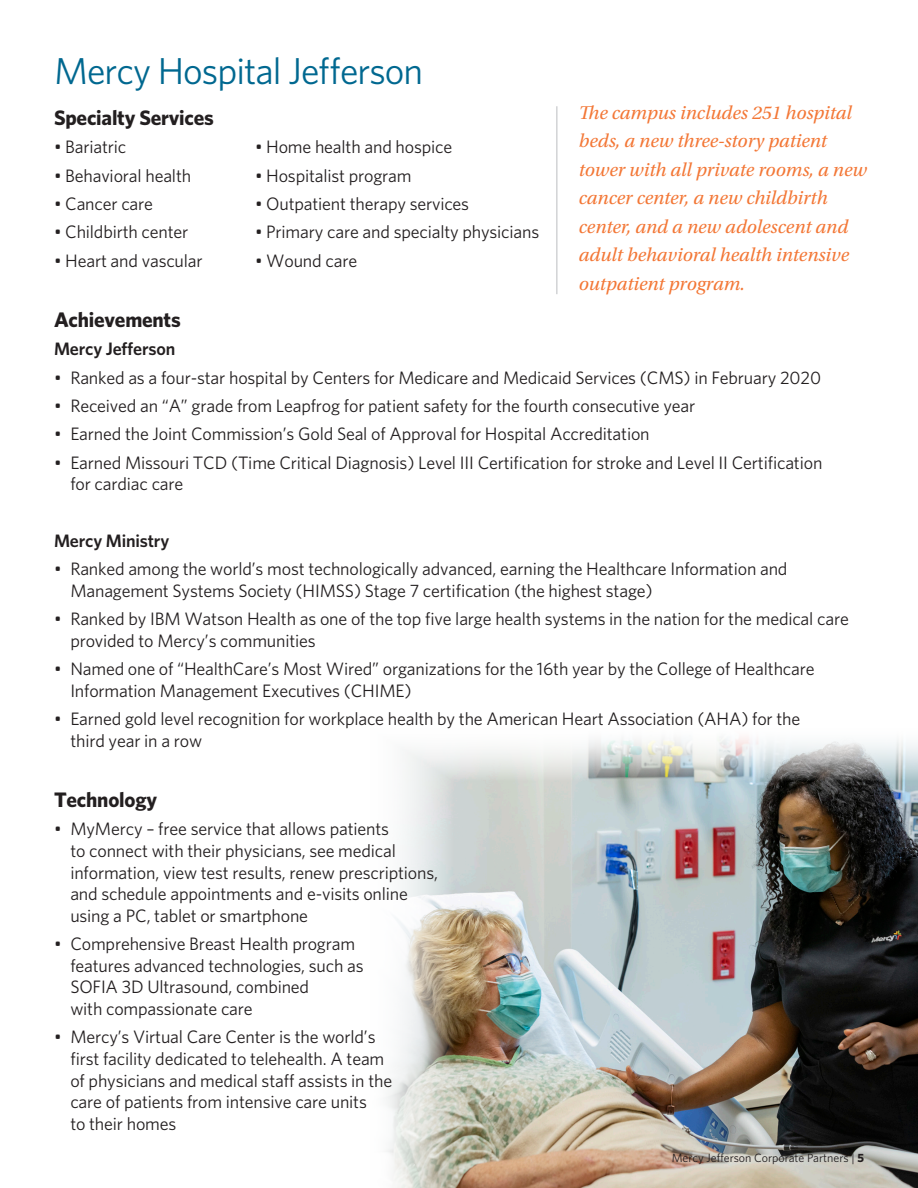
<style>
.page{position:relative;width:918px;height:1188px;background:#fff}
.page>*{position:absolute;margin:0;border:0;box-sizing:border-box;transform-origin:0 0}
.t1{font:37.5px "Whitney";letter-spacing:-.025em;color:#006890}
.t2{font:700 21px "Whitney";letter-spacing:-.01em;color:#231f20}
.t3{font:italic 19.5px/28.5px "Utopia Std";color:#f37736}
.t4{font:18px/21.6px "Whitney";letter-spacing:-.01em;color:#231f20}
.t5{font:600 18px "Whitney";letter-spacing:-.01em;color:#231f20}
.t6{font:12px "Whitney";color:#231f20}
.s1{font-weight:700}
</style>
<div class="page">
<img style="left:386px;top:737px;width:532px;height:451px">
<hr style="left:556px;top:106px;width:1px;height:188px;background:#bcbdc0">
<p class="t1" style="left:54px;top:46px;width:371px">Mercy Hospital Jefferson</p>
<p class="t2" style="left:54px;top:104px;width:162px">Specialty Services</p>
<p class="t4" style="left:54px;top:136px;width:74px">• Bariatric</p>
<p class="t4" style="left:255px;top:136px;width:199px">• Home health and hospice</p>
<p class="t4" style="left:54px;top:164px;width:139px">• Behavioral health</p>
<p class="t4" style="left:255px;top:164px;width:158px">• Hospitalist program</p>
<p class="t4" style="left:54px;top:193px;width:101px">• Cancer care</p>
<p class="t4" style="left:255px;top:193px;width:216px">• Outpatient therapy services</p>
<p class="t4" style="left:54px;top:221px;width:136px">• Childbirth center</p>
<p class="t4" style="left:255px;top:221px;width:286px">• Primary care and specialty physicians</p>
<p class="t4" style="left:54px;top:249px;width:150px">• Heart and vascular</p>
<p class="t4" style="left:255px;top:249px;width:104px">• Wound care</p>
<p class="t3" style="left:579px;top:99px;width:290px">The campus includes 251 hospital beds, a new three-story patient tower with all private rooms, a new cancer center, a new childbirth center, and a new adolescent and adult behavioral health intensive outpatient program.</p>
<p class="t2" style="left:54px;top:306px;width:128px">Achievements</p>
<p class="t5" style="left:54px;top:337px;width:123px">Mercy Jefferson</p>
<p class="t4" style="left:54px;top:366px;width:769px">• Ranked as a four-star hospital by Centers for Medicare and Medicaid Services (CMS) in February 2020</p>
<p class="t4" style="left:54px;top:395px;width:643px">• Received an “A” grade from Leapfrog for patient safety for the fourth consecutive year</p>
<p class="t4" style="left:54px;top:423px;width:597px">• Earned the Joint Commission’s Gold Seal of Approval for Hospital Accreditation</p>
<p class="t4" style="left:70px;top:451px;width:754px;text-indent:-16px">• Earned Missouri TCD (Time Critical Diagnosis) Level III Certification for stroke and Level II Certification for cardiac care</p>
<p class="t5" style="left:54px;top:529px;width:117px">Mercy Ministry</p>
<p class="t4" style="left:70px;top:558px;width:719px;text-indent:-16px">• Ranked among the world’s most technologically advanced, earning the Healthcare Information and<br>Management Systems Society (HIMSS) Stage 7 certification (the highest stage)</p>
<p class="t4" style="left:70px;top:608px;width:780px;text-indent:-16px">• Ranked by IBM Watson Health as one of the top five large health systems in the nation for the medical care provided to Mercy’s communities</p>
<p class="t4" style="left:70px;top:658px;width:746px;text-indent:-16px">• Named one of “HealthCare’s Most Wired” organizations for the 16th year by the College of Healthcare<br>Information Management Executives (CHIME)</p>
<p class="t4" style="left:70px;top:708px;width:732px;text-indent:-16px">• Earned gold level recognition for workplace health by the American Heart Association (AHA) for the third year in a row</p>
<p class="t2" style="left:54px;top:786px;width:105px">Technology</p>
<p class="t4" style="left:70px;top:818px;width:369px;text-indent:-16px">• MyMercy – free service that allows patients<br>to connect with their physicians, see medical information, view test results, renew prescriptions, and schedule appointments and e-visits online using a PC, tablet or smartphone</p>
<p class="t4" style="left:70px;top:933px;width:295px;text-indent:-16px">• Comprehensive Breast Health program features advanced technologies, such as SOFIA 3D Ultrasound, combined<br>with compassionate care</p>
<p class="t4" style="left:70px;top:1026px;width:323px;text-indent:-16px">• Mercy’s Virtual Care Center is the world’s first facility dedicated to telehealth. A team of physicians and medical staff assists in the care of patients from intensive care units<br>to their homes</p>
<p class="t6" style="left:672px;top:1149px;width:194px">Mercy Jefferson Corporate Partners | <span class="s1">5</span></p>
</div>
